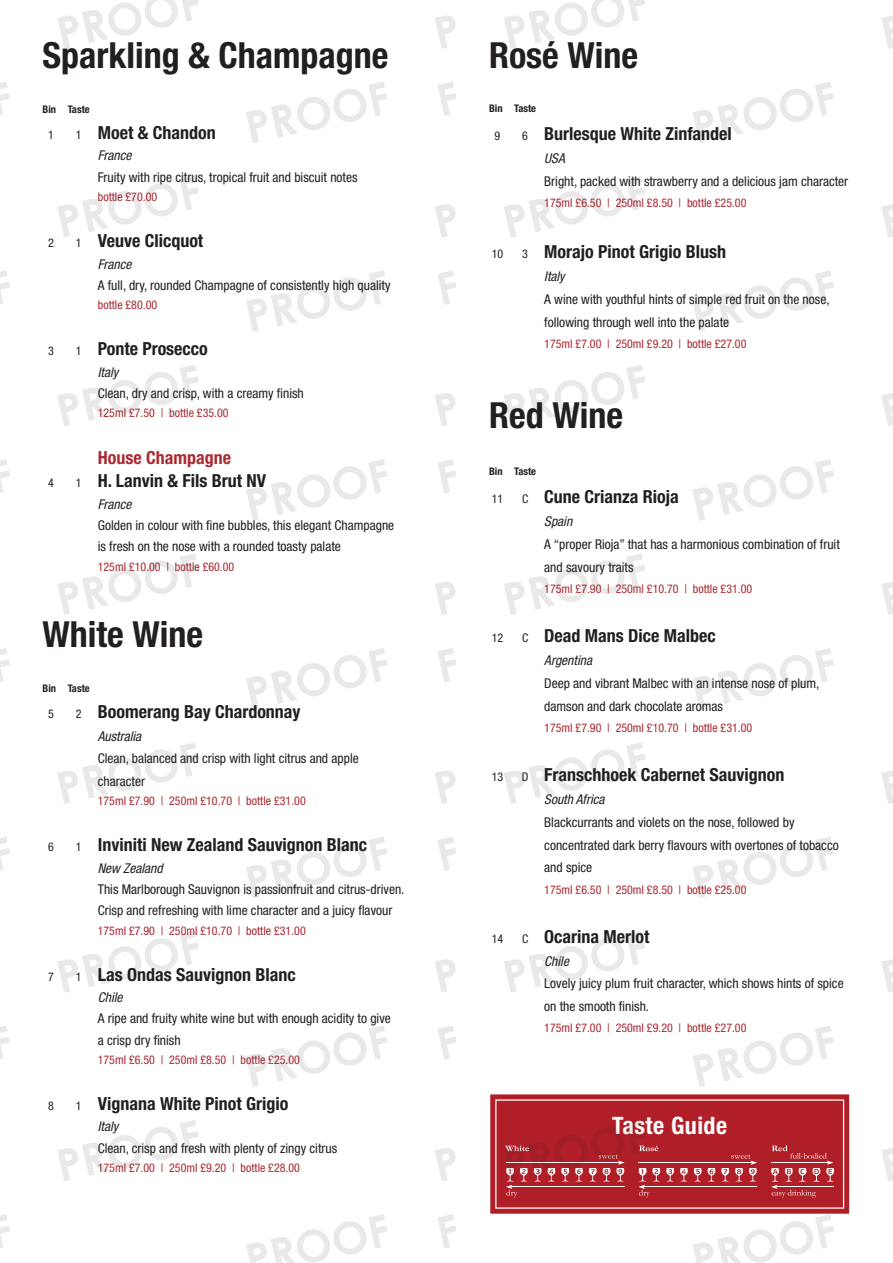
<style>
.page{position:relative;width:893px;height:1263px;background:#fff}
.page>*{position:absolute;margin:0;border:0;box-sizing:border-box;transform-origin:0 0}
.t1{font:700 condensed 36px "Helvetica Neue LT Std";color:#231f20}
.t2{font:700 condensed 24px "Helvetica Neue LT Std";letter-spacing:.02em;color:#fff}
.t3{font:700 condensed 18px "Helvetica Neue LT Std";color:#231f20}
.t4{font:700 condensed 18px "Helvetica Neue LT Std";color:#aa2932}
.t5{font:condensed 13.5px/22.8px "Helvetica Neue LT Std";color:#231f20}
.t6{font:italic condensed 13.5px "Helvetica Neue LT Std";color:#231f20}
.t7{font:condensed 12px "Helvetica Neue LT Std";color:#aa2932}
.t8{font:condensed 12px "Helvetica Neue LT Std";color:#231f20}
.t9{font:700 condensed 10.5px "Helvetica Neue LT Std";color:#231f20}
.s1{font-weight:400;font-size:12px}
</style>
<div class="page">
<svg style="left:435px;top:16px;width:21px;height:33px"></svg>
<svg style="left:435px;top:393px;width:21px;height:33px"></svg>
<svg style="left:435px;top:204px;width:21px;height:33px"></svg>
<svg style="left:435px;top:771px;width:21px;height:33px"></svg>
<svg style="left:435px;top:582px;width:21px;height:33px"></svg>
<svg style="left:435px;top:1148px;width:21px;height:33px"></svg>
<svg style="left:435px;top:959px;width:21px;height:33px"></svg>
<svg style="left:246px;top:82px;width:141px;height:61px"></svg>
<svg style="left:0;top:82px;width:10px;height:34px"></svg>
<svg style="left:57px;top:0;width:142px;height:49px"></svg>
<svg style="left:246px;top:459px;width:141px;height:62px"></svg>
<svg style="left:0;top:459px;width:10px;height:34px"></svg>
<svg style="left:246px;top:270px;width:141px;height:62px"></svg>
<svg style="left:57px;top:365px;width:142px;height:61px"></svg>
<svg style="left:0;top:271px;width:10px;height:33px"></svg>
<svg style="left:57px;top:176px;width:142px;height:62px"></svg>
<svg style="left:246px;top:837px;width:141px;height:61px"></svg>
<svg style="left:0;top:837px;width:10px;height:34px"></svg>
<svg style="left:246px;top:648px;width:142px;height:61px"></svg>
<svg style="left:57px;top:742px;width:142px;height:62px"></svg>
<svg style="left:0;top:648px;width:10px;height:34px"></svg>
<svg style="left:57px;top:554px;width:142px;height:61px"></svg>
<svg style="left:246px;top:1214px;width:141px;height:49px"></svg>
<svg style="left:0;top:1214px;width:10px;height:34px"></svg>
<svg style="left:246px;top:1025px;width:141px;height:62px"></svg>
<svg style="left:57px;top:1120px;width:142px;height:61px"></svg>
<svg style="left:0;top:1026px;width:10px;height:33px"></svg>
<svg style="left:57px;top:931px;width:142px;height:62px"></svg>
<svg style="left:881px;top:16px;width:12px;height:33px"></svg>
<svg style="left:881px;top:393px;width:12px;height:33px"></svg>
<svg style="left:881px;top:204px;width:12px;height:34px"></svg>
<svg style="left:881px;top:771px;width:12px;height:33px"></svg>
<svg style="left:881px;top:582px;width:12px;height:33px"></svg>
<svg style="left:881px;top:1148px;width:12px;height:33px"></svg>
<svg style="left:881px;top:959px;width:12px;height:34px"></svg>
<svg style="left:693px;top:82px;width:141px;height:61px"></svg>
<svg style="left:438px;top:82px;width:19px;height:34px"></svg>
<svg style="left:504px;top:0;width:141px;height:49px"></svg>
<svg style="left:693px;top:459px;width:141px;height:62px"></svg>
<svg style="left:438px;top:459px;width:18px;height:34px"></svg>
<svg style="left:693px;top:271px;width:141px;height:61px"></svg>
<svg style="left:504px;top:365px;width:141px;height:61px"></svg>
<svg style="left:438px;top:270px;width:18px;height:35px"></svg>
<svg style="left:504px;top:176px;width:141px;height:61px"></svg>
<svg style="left:693px;top:837px;width:141px;height:61px"></svg>
<svg style="left:438px;top:837px;width:19px;height:34px"></svg>
<svg style="left:693px;top:648px;width:141px;height:61px"></svg>
<svg style="left:504px;top:742px;width:141px;height:62px"></svg>
<svg style="left:438px;top:648px;width:19px;height:34px"></svg>
<svg style="left:504px;top:554px;width:141px;height:61px"></svg>
<svg style="left:438px;top:1214px;width:18px;height:34px"></svg>
<svg style="left:490px;top:1026px;width:360px;height:237px"></svg>
<svg style="left:438px;top:1025px;width:18px;height:35px"></svg>
<svg style="left:504px;top:931px;width:141px;height:61px"></svg>
<h1 class="t1" style="left:43px;top:34px;width:347px">Sparkling &amp; Champagne</h1>
<p class="t9" style="left:43px;top:102px;width:49px">Bin Taste</p>
<p class="t8" style="left:48px;top:128px;width:7px">1</p>
<h3 class="t3" style="left:76px;top:122px;width:141px"><span class="s1">1</span> Moet &amp; Chandon</h3>
<p class="t6" style="left:98px;top:148px;width:35px">France</p>
<p class="t5" style="left:98px;top:165px;width:261px">Fruity with ripe citrus, tropical fruit and biscuit notes</p>
<p class="t7" style="left:98px;top:190px;width:61px">bottle £70.00</p>
<p class="t8" style="left:48px;top:236px;width:7px">2</p>
<h3 class="t3" style="left:76px;top:230px;width:129px"><span class="s1">1</span> Veuve Clicquot</h3>
<p class="t6" style="left:98px;top:256px;width:35px">France</p>
<p class="t5" style="left:98px;top:274px;width:294px">A full, dry, rounded Champagne of consistently high quality</p>
<p class="t7" style="left:98px;top:298px;width:61px">bottle £80.00</p>
<p class="t8" style="left:48px;top:344px;width:7px">3</p>
<h3 class="t3" style="left:76px;top:338px;width:134px"><span class="s1">1</span> Ponte Prosecco</h3>
<p class="t6" style="left:98px;top:364px;width:22px">Italy</p>
<p class="t5" style="left:98px;top:382px;width:208px">Clean, dry and crisp, with a creamy finish</p>
<p class="t7" style="left:98px;top:406px;width:132px">125ml £7.50 | bottle £35.00</p>
<h3 class="t4" style="left:98px;top:446px;width:135px">House Champagne</h3>
<p class="t8" style="left:48px;top:476px;width:7px">4</p>
<h3 class="t3" style="left:76px;top:470px;width:192px"><span class="s1">1</span> H. Lanvin &amp; Fils Brut NV</h3>
<p class="t6" style="left:98px;top:496px;width:35px">France</p>
<p class="t5" style="left:98px;top:514px;width:298px;line-height:21.3px">Golden in colour with fine bubbles, this elegant Champagne is fresh on the nose with a rounded toasty palate</p>
<p class="t7" style="left:98px;top:559px;width:138px">125ml £10.00 | bottle £60.00</p>
<h1 class="t1" style="left:43px;top:613px;width:162px">White Wine</h1>
<p class="t9" style="left:43px;top:682px;width:49px">Bin Taste</p>
<p class="t8" style="left:48px;top:707px;width:7px">5</p>
<h3 class="t3" style="left:76px;top:701px;width:226px"><span class="s1">2</span> Boomerang Bay Chardonnay</h3>
<p class="t6" style="left:98px;top:729px;width:45px">Australia</p>
<p class="t5" style="left:98px;top:746px;width:263px">Clean, balanced and crisp with light citrus and apple character</p>
<p class="t7" style="left:98px;top:794px;width:209px">175ml £7.90 | 250ml £10.70 | bottle £31.00</p>
<p class="t8" style="left:48px;top:840px;width:7px">6</p>
<h3 class="t3" style="left:76px;top:834px;width:293px"><span class="s1">1</span> Inviniti New Zealand Sauvignon Blanc</h3>
<p class="t6" style="left:98px;top:860px;width:66px">New Zealand</p>
<p class="t5" style="left:98px;top:878px;width:308px;line-height:21.3px">This Marlborough Sauvignon is passionfruit and citrus-driven.<br>Crisp and refreshing with lime character and a juicy flavour</p>
<p class="t7" style="left:98px;top:923px;width:209px">175ml £7.90 | 250ml £10.70 | bottle £31.00</p>
<p class="t8" style="left:48px;top:970px;width:7px">7</p>
<h3 class="t3" style="left:76px;top:963px;width:221px"><span class="s1">1</span> Las Ondas Sauvignon Blanc</h3>
<p class="t6" style="left:98px;top:989px;width:26px">Chile</p>
<p class="t5" style="left:98px;top:1008px;width:295px;line-height:21.3px">A ripe and fruity white wine but with enough acidity to give a crisp dry finish</p>
<p class="t7" style="left:98px;top:1053px;width:204px">175ml £6.50 | 250ml £8.50 | bottle £25.00</p>
<p class="t8" style="left:48px;top:1099px;width:7px">8</p>
<h3 class="t3" style="left:76px;top:1093px;width:214px"><span class="s1">1</span> Vignana White Pinot Grigio</h3>
<p class="t6" style="left:98px;top:1119px;width:22px">Italy</p>
<p class="t5" style="left:98px;top:1136px;width:241px">Clean, crisp and fresh with plenty of zingy citrus</p>
<p class="t7" style="left:98px;top:1161px;width:204px">175ml £7.00 | 250ml £9.20 | bottle £28.00</p>
<h1 class="t1" style="left:489px;top:34px;width:151px">Rosé Wine</h1>
<p class="t9" style="left:489px;top:102px;width:49px">Bin Taste</p>
<p class="t8" style="left:495px;top:129px;width:7px">9</p>
<h3 class="t3" style="left:522px;top:123px;width:211px"><span class="s1">6</span> Burlesque White Zinfandel</h3>
<p class="t6" style="left:544px;top:151px;width:22px">USA</p>
<p class="t5" style="left:544px;top:170px;width:305px">Bright, packed with strawberry and a delicious jam character</p>
<p class="t7" style="left:544px;top:196px;width:204px">175ml £6.50 | 250ml £8.50 | bottle £25.00</p>
<p class="t8" style="left:492px;top:247px;width:13px">10</p>
<h3 class="t3" style="left:522px;top:241px;width:205px"><span class="s1">3</span> Morajo Pinot Grigio Blush</h3>
<p class="t6" style="left:544px;top:268px;width:22px">Italy</p>
<p class="t5" style="left:544px;top:288px;width:287px">A wine with youthful hints of simple red fruit on the nose, following through well into the palate</p>
<p class="t7" style="left:544px;top:337px;width:204px">175ml £7.00 | 250ml £9.20 | bottle £27.00</p>
<h1 class="t1" style="left:489px;top:393px;width:135px">Red Wine</h1>
<p class="t9" style="left:489px;top:465px;width:49px">Bin Taste</p>
<p class="t8" style="left:492px;top:492px;width:13px">11</p>
<h3 class="t3" style="left:522px;top:486px;width:158px"><span class="s1">C</span> Cune Crianza Rioja</h3>
<p class="t6" style="left:544px;top:514px;width:29px">Spain</p>
<p class="t5" style="left:544px;top:533px;width:297px">A “proper Rioja” that has a harmonious combination of fruit and savoury traits</p>
<p class="t7" style="left:544px;top:582px;width:209px">175ml £7.90 | 250ml £10.70 | bottle £31.00</p>
<p class="t8" style="left:492px;top:631px;width:13px">12</p>
<h3 class="t3" style="left:522px;top:625px;width:195px"><span class="s1">C</span> Dead Mans Dice Malbec</h3>
<p class="t6" style="left:544px;top:652px;width:49px">Argentina</p>
<p class="t5" style="left:544px;top:672px;width:277px">Deep and vibrant Malbec with an intense nose of plum, damson and dark chocolate aromas</p>
<p class="t7" style="left:544px;top:721px;width:209px">175ml £7.90 | 250ml £10.70 | bottle £31.00</p>
<p class="t8" style="left:492px;top:770px;width:13px">13</p>
<h3 class="t3" style="left:522px;top:764px;width:264px"><span class="s1">D</span> Franschhoek Cabernet Sauvignon</h3>
<p class="t6" style="left:544px;top:791px;width:62px">South Africa</p>
<p class="t5" style="left:544px;top:810px;width:296px">Blackcurrants and violets on the nose, followed by concentrated dark berry flavours with overtones of tobacco and spice</p>
<p class="t7" style="left:544px;top:882px;width:204px">175ml £6.50 | 250ml £8.50 | bottle £25.00</p>
<p class="t8" style="left:492px;top:932px;width:13px">14</p>
<h3 class="t3" style="left:522px;top:925px;width:129px"><span class="s1">C</span> Ocarina Merlot</h3>
<p class="t6" style="left:544px;top:953px;width:26px">Chile</p>
<p class="t5" style="left:544px;top:972px;width:301px">Lovely juicy plum fruit character, which shows hints of spice on the smooth finish.</p>
<p class="t7" style="left:544px;top:1021px;width:204px">175ml £7.00 | 250ml £9.20 | bottle £27.00</p>
<h2 class="t2" style="left:612px;top:1111px;width:116px">Taste Guide</h2>
</div>
